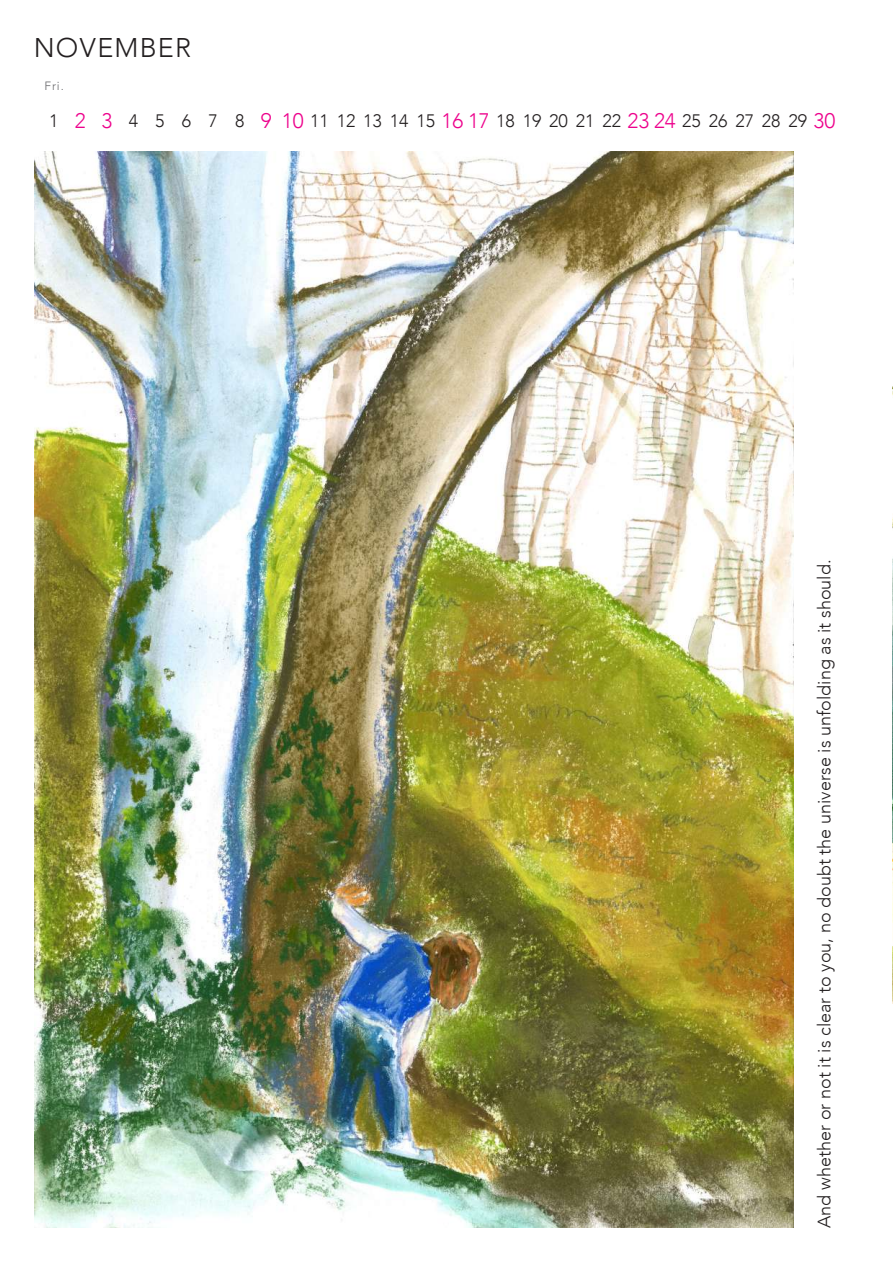
<style>
.page{position:relative;width:893px;height:1263px;background:#fff}
.page>*{position:absolute;margin:0;border:0;box-sizing:border-box;transform-origin:0 0}
.t1{font:300 27px "Avenir";letter-spacing:.045em;color:#231f20}
.t2{font:300 18px "Avenir";color:#231f20}
.t3{font:300 12px "Avenir";color:#6b6b6e}
.s1{font-size:21px;color:#ed028c}
</style>
<div class="page">
<img style="left:34px;top:151px;width:759px;height:1077px">
<img style="left:892px;top:386px;width:1px;height:617px">
<h1 class="t1" style="left:34px;top:32px;width:159px">NOVEMBER</h1>
<p class="t3" style="left:45px;top:79px;width:21px">Fri.</p>
<p class="t2" style="left:49px;top:110px;width:788px">1 <span class="s1">2 3</span> 4 5 6 7 8 <span class="s1">9 10</span>1112131415<span class="s1">1617</span>1819202122<span class="s1">2324</span>2526272829<span class="s1">30</span></p>
<p class="t2" style="left:813px;top:1228px;width:670px;rotate:-90deg">And whether or not it is clear to you, no doubt the universe is unfolding as it should.</p>
</div>
